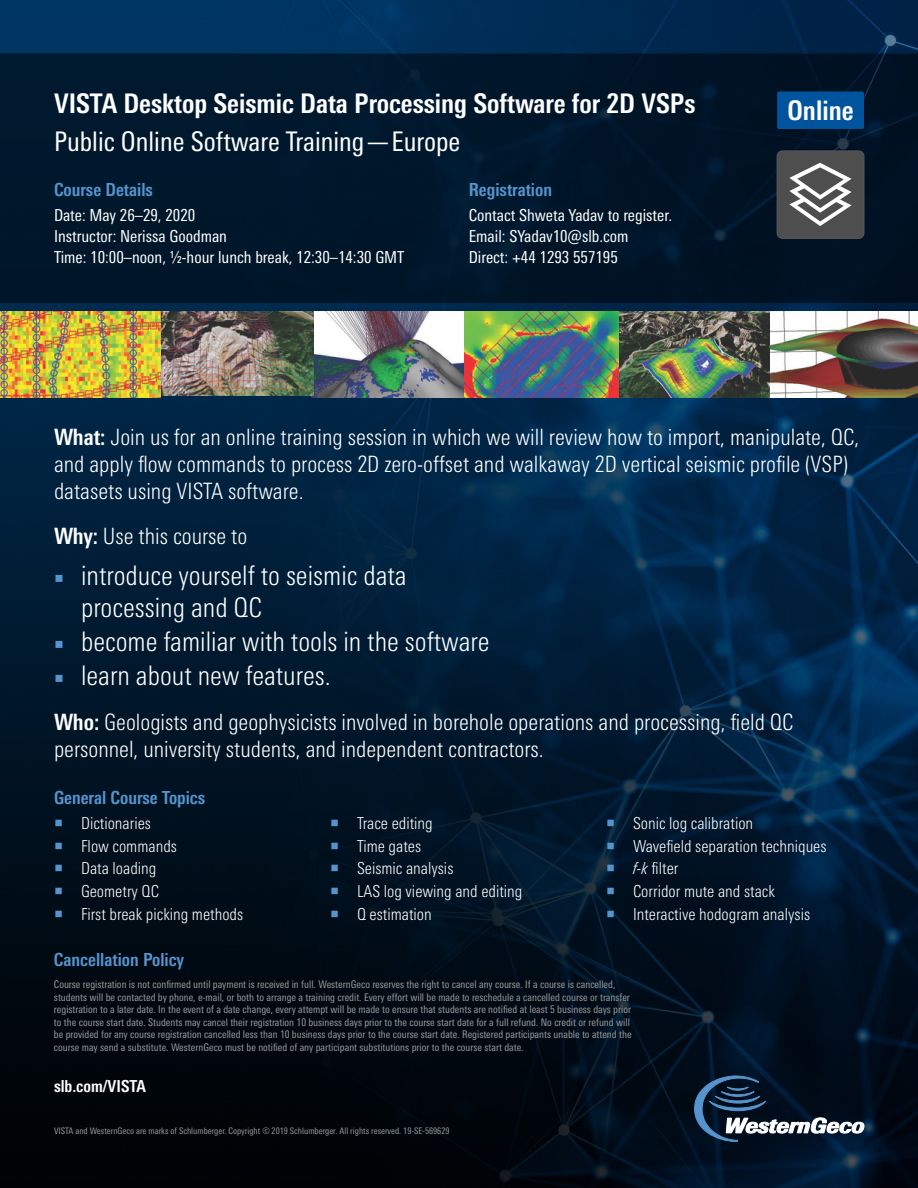
<style>
.page{position:relative;width:918px;height:1188px;background:#fff}
.page>*{position:absolute;margin:0;border:0;box-sizing:border-box;transform-origin:0 0}
.t1{font:300 condensed 27px/32.4px "Univers Next Pro";color:#fff}
.Paragraph_Style1{font:700 condensed 27px "Univers Next Pro";color:#fff}
.Paragraph_Style1-2{font:condensed 27px "Univers Next Pro";color:#fff}
.Body{font:300 condensed 22.5px/27px "Univers Next Pro";color:#fff}
.Subhead_Blue_GW{font:700 condensed 18px "Univers Next Pro";color:#5694ce}
.t2{font:300 condensed 16.5px "Univers Next Pro";color:#fff}
.Body_Copy_small_GW{font:condensed 16.5px "Univers Next Pro";color:#fff}
.Paragraph_Style2{font:700 condensed 16.5px "Univers Next Pro";color:#fff}
.Body_Copy_small_GW-2{font:condensed 10.5px/12.6px "Univers Next Pro";color:#97999b}
.Paragraph_Style2-2{font:condensed 9px "Univers Next Pro";color:#97999b}
.s1{font-weight:700}
.s2{font-style:italic}
</style>
<div class="page">
<img style="left:0;top:0;width:918px;height:1188px">
<div style="left:0;top:54px;width:918px;height:248px;background:#00162a"></div>
<img style="left:312px;top:311px;width:606px;height:87px">
<img style="left:159px;top:311px;width:154px;height:85px">
<img style="left:0;top:312px;width:160px;height:86px">
<svg style="left:777px;top:151px;width:87px;height:87px;background:#69696a"></svg>
<div style="left:777px;top:91px;width:87px;height:38px;background:#00549e;border-radius:2px"></div>
<svg style="left:695px;top:1076px;width:169px;height:66px;background:#263749"></svg>
<svg style="left:55px;top:820px;width:7px;height:6px"></svg>
<svg style="left:55px;top:842px;width:7px;height:7px"></svg>
<svg style="left:55px;top:865px;width:7px;height:7px"></svg>
<svg style="left:55px;top:888px;width:7px;height:6px"></svg>
<svg style="left:55px;top:911px;width:7px;height:6px"></svg>
<svg style="left:331px;top:820px;width:7px;height:6px"></svg>
<svg style="left:331px;top:842px;width:7px;height:7px"></svg>
<svg style="left:331px;top:865px;width:7px;height:7px"></svg>
<svg style="left:331px;top:888px;width:7px;height:6px"></svg>
<svg style="left:331px;top:911px;width:7px;height:6px"></svg>
<svg style="left:607px;top:820px;width:7px;height:6px"></svg>
<svg style="left:607px;top:842px;width:7px;height:7px"></svg>
<svg style="left:607px;top:865px;width:7px;height:7px"></svg>
<svg style="left:607px;top:888px;width:7px;height:6px"></svg>
<svg style="left:607px;top:911px;width:7px;height:6px"></svg>
<svg style="left:56px;top:575px;width:6px;height:7px"></svg>
<svg style="left:56px;top:641px;width:6px;height:7px"></svg>
<svg style="left:56px;top:675px;width:6px;height:7px"></svg>
<p class="Paragraph_Style1" style="left:54px;top:88px;width:643px">VISTA Desktop Seismic Data Processing Software for 2D VSPs</p>
<p class="Paragraph_Style1" style="left:788px;top:94px;width:68px">Online</p>
<p class="Paragraph_Style1-2" style="left:54px;top:126px;width:408px">Public Online Software Training—Europe</p>
<p class="Subhead_Blue_GW" style="left:54px;top:179px;width:101px">Course Details</p>
<p class="Body_Copy_small_GW" style="left:54px;top:205px;width:143px">Date: May 26–29, 2020</p>
<p class="Body_Copy_small_GW" style="left:54px;top:226px;width:175px">Instructor: Nerissa Goodman</p>
<p class="Body_Copy_small_GW" style="left:54px;top:248px;width:352px">Time: 10:00–noon, 1/2-hour lunch break, 12:30–14:30 GMT</p>
<p class="Subhead_Blue_GW" style="left:469px;top:179px;width:85px">Registration</p>
<p class="Body_Copy_small_GW" style="left:469px;top:205px;width:205px">Contact Shweta Yadav to register.</p>
<p class="Body_Copy_small_GW" style="left:469px;top:226px;width:161px">Email: SYadav10@slb.com</p>
<p class="Body_Copy_small_GW" style="left:469px;top:248px;width:151px">Direct: +44 1293 557195</p>
<p class="Body" style="left:54px;top:423px;width:807px"><span class="s1">What:</span> Join us for an online training session in which we will review how to import, manipulate, QC, and apply flow commands to process 2D zero-offset and walkaway 2D vertical seismic profile (VSP) datasets using VISTA software.</p>
<p class="Body" style="left:54px;top:522px;width:195px"><span class="s1">Why:</span> Use this course to</p>
<p class="t1" style="left:81px;top:559px;width:327px">introduce yourself to seismic data processing and QC</p>
<p class="t1" style="left:81px;top:626px;width:410px">become familiar with tools in the software</p>
<p class="t1" style="left:81px;top:659px;width:251px">learn about new features.</p>
<p class="Body" style="left:54px;top:709px;width:741px"><span class="s1">Who:</span> Geologists and geophysicists involved in borehole operations and processing, field QC personnel, university students, and independent contractors.</p>
<p class="Subhead_Blue_GW" style="left:54px;top:787px;width:153px">General Course Topics</p>
<p class="t2" style="left:81px;top:813px;width:72px">Dictionaries</p>
<p class="t2" style="left:81px;top:836px;width:98px">Flow commands</p>
<p class="t2" style="left:81px;top:859px;width:77px">Data loading</p>
<p class="t2" style="left:81px;top:882px;width:79px">Geometry QC</p>
<p class="t2" style="left:81px;top:905px;width:164px">First break picking methods</p>
<p class="t2" style="left:357px;top:813px;width:77px">Trace editing</p>
<p class="t2" style="left:357px;top:836px;width:66px">Time gates</p>
<p class="t2" style="left:357px;top:859px;width:98px">Seismic analysis</p>
<p class="t2" style="left:357px;top:882px;width:167px">LAS log viewing and editing</p>
<p class="t2" style="left:357px;top:905px;width:76px">Q estimation</p>
<p class="t2" style="left:633px;top:813px;width:122px">Sonic log calibration</p>
<p class="t2" style="left:633px;top:836px;width:195px">Wavefield separation techniques</p>
<p class="t2" style="left:633px;top:859px;width:47px"><span class="s2">f-k</span> filter</p>
<p class="t2" style="left:633px;top:882px;width:143px">Corridor mute and stack</p>
<p class="t2" style="left:633px;top:905px;width:179px">Interactive hodogram analysis</p>
<p class="Subhead_Blue_GW" style="left:54px;top:949px;width:132px">Cancellation Policy</p>
<p class="Body_Copy_small_GW-2" style="left:54px;top:978px;width:579px">Course registration is not confirmed until payment is received in full. WesternGeco reserves the right to cancel any course. If a course is cancelled, students will be contacted by phone, e-mail, or both to arrange a training credit. Every effort will be made to reschedule a cancelled course or transfer registration to a later date. In the event of a date change, every attempt will be made to ensure that students are notified at least 5 business days prior to the course start date. Students may cancel their registration 10 business days prior to the course start date for a full refund. No credit or refund will be provided for any course registration cancelled less than 10 business days prior to the course start date. Registered participants unable to attend the course may send a substitute. WesternGeco must be notified of any participant substitutions prior to the course start date.</p>
<p class="Paragraph_Style2" style="left:54px;top:1077px;width:94px">slb.com/VISTA</p>
<p class="Paragraph_Style2-2" style="left:54px;top:1126px;width:397px">VISTA and WesternGeco are marks of Schlumberger. Copyright © 2019 Schlumberger. All rights reserved. 19-SE-569629</p>
</div>
